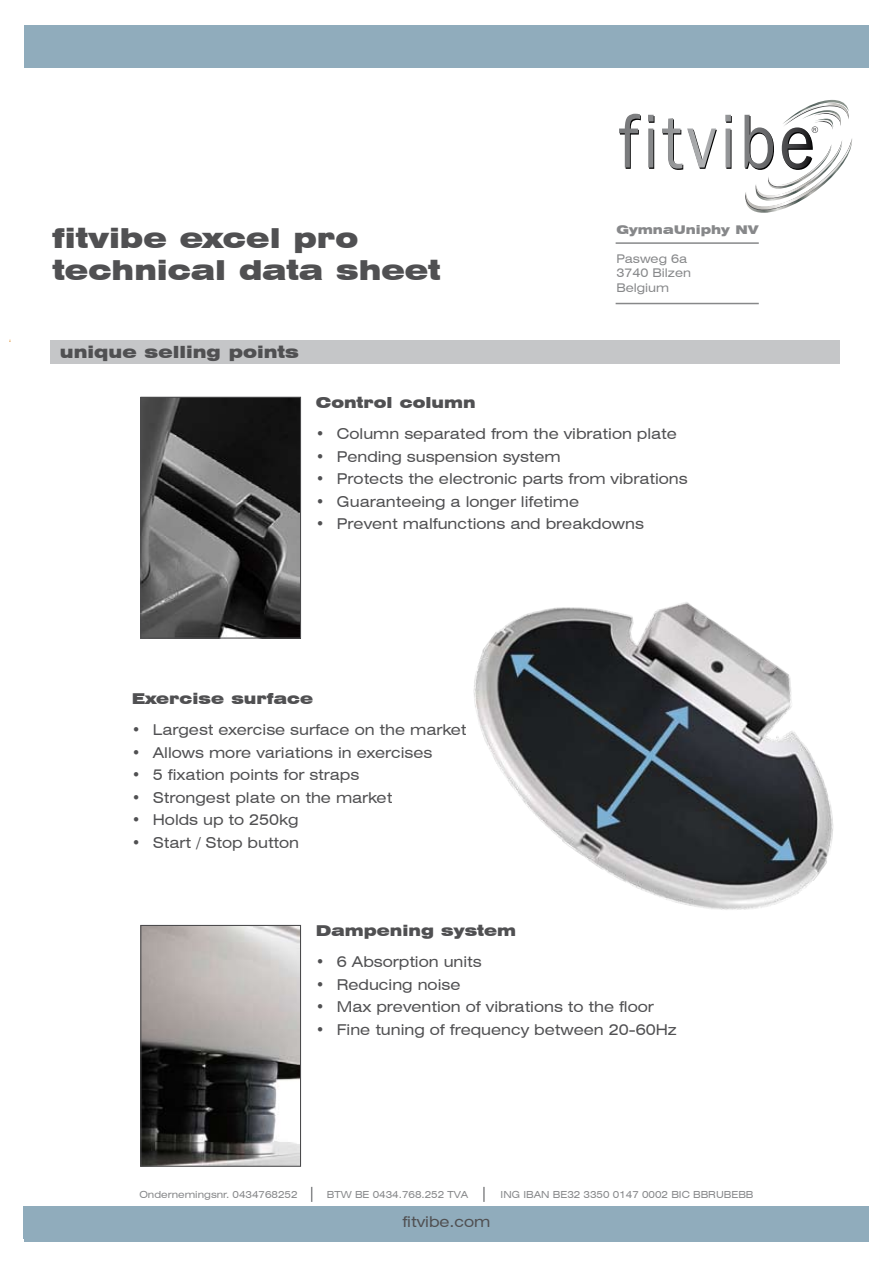
<style>
.page{position:relative;width:893px;height:1263px;background:#fff}
.page>*{position:absolute;margin:0;border:0;box-sizing:border-box;transform-origin:0 0}
.t1{font:900 expanded 27px/31.5px "Swiss 721 BT";color:#505052}
.t2{font:900 expanded 16.5px "Swiss 721 BT";color:#505052}
.t3{font:expanded 15px "Swiss 721 BT";color:#505052}
.t4{font:900 expanded 15px "Swiss 721 BT";color:#505052}
.t5{font:expanded 12px/14.4px "Swiss 721 BT";color:#87888a}
.t6{font:900 expanded 12px "Swiss 721 BT";color:#87888a}
.t7{font:expanded 9.75px "Swiss 721 BT";color:#87888a}
</style>
<div class="page">
<img style="left:142px;top:399px;width:157px;height:238px">
<div style="left:140px;top:397px;width:161px;height:242px;border:1px solid #4b4b4d"></div>
<img style="left:142px;top:927px;width:157px;height:238px">
<div style="left:140px;top:925px;width:161px;height:242px;border:1px solid #4b4b4d"></div>
<img style="left:473px;top:602px;width:361px;height:308px">
<div style="left:25px;top:1206px;width:844px;height:36px;background:#90acbc"></div>
<svg style="left:311px;top:1187px;width:1px;height:15px"></svg>
<svg style="left:483px;top:1187px;width:2px;height:15px"></svg>
<div style="left:23px;top:1206px;width:841px;height:33px;background:#90acbc"></div>
<svg style="left:619px;top:99px;width:233px;height:114px"></svg>
<div style="left:25px;top:25px;width:844px;height:43px;background:#90acbc"></div>
<div style="left:51px;top:340px;width:789px;height:24px;background:#c5c6c8"></div>
<hr style="left:616px;top:242px;width:143px;height:2px;background:#878889">
<hr style="left:616px;top:303px;width:143px;height:1px;background:#878889">
<h1 class="t1" style="left:52px;top:222px;width:390px">fitvibe excel pro technical data sheet</h1>
<p class="t6" style="left:616px;top:223px;width:143px">GymnaUniphy NV</p>
<p class="t5" style="left:616px;top:251px;width:76px">Pasweg 6a<br>3740 Bilzen<br>Belgium</p>
<p class="t2" style="left:60px;top:342px;width:241px">unique selling points</p>
<p class="t4" style="left:316px;top:394px;width:161px">Control column</p>
<p class="t3" style="left:316px;top:425px;width:363px">• Column separated from the vibration plate</p>
<p class="t3" style="left:316px;top:447px;width:246px">• Pending suspension system</p>
<p class="t3" style="left:316px;top:470px;width:373px">• Protects the electronic parts from vibrations</p>
<p class="t3" style="left:316px;top:492px;width:265px">• Guaranteeing a longer lifetime</p>
<p class="t3" style="left:316px;top:515px;width:329px">• Prevent malfunctions and breakdowns</p>
<p class="t4" style="left:132px;top:690px;width:183px">Exercise surface</p>
<p class="t3" style="left:132px;top:721px;width:336px">• Largest exercise surface on the market</p>
<p class="t3" style="left:132px;top:743px;width:302px">• Allows more variations in exercises</p>
<p class="t3" style="left:132px;top:766px;width:229px">• 5 fixation points for straps</p>
<p class="t3" style="left:132px;top:788px;width:262px">• Strongest plate on the market</p>
<p class="t3" style="left:132px;top:811px;width:168px">• Holds up to 250kg</p>
<p class="t3" style="left:132px;top:833px;width:169px">• Start / Stop button</p>
<p class="t4" style="left:316px;top:922px;width:202px">Dampening system</p>
<p class="t3" style="left:316px;top:953px;width:167px">• 6 Absorption units</p>
<p class="t3" style="left:316px;top:975px;width:146px">• Reducing noise</p>
<p class="t3" style="left:316px;top:998px;width:339px">• Max prevention of vibrations to the floor</p>
<p class="t3" style="left:316px;top:1020px;width:362px">• Fine tuning of frequency between 20-60Hz</p>
<p class="t7" style="left:139px;top:1189px;width:160px">Ondernemingsnr. 0434768252</p>
<p class="t7" style="left:327px;top:1189px;width:143px">BTW BE 0434.768.252 TVA</p>
<p class="t7" style="left:501px;top:1189px;width:254px">ING IBAN BE32 3350 0147 0002 BIC BBRUBEBB</p>
<p class="t3" style="left:402px;top:1212px;width:90px">fitvibe.com</p>
</div>
